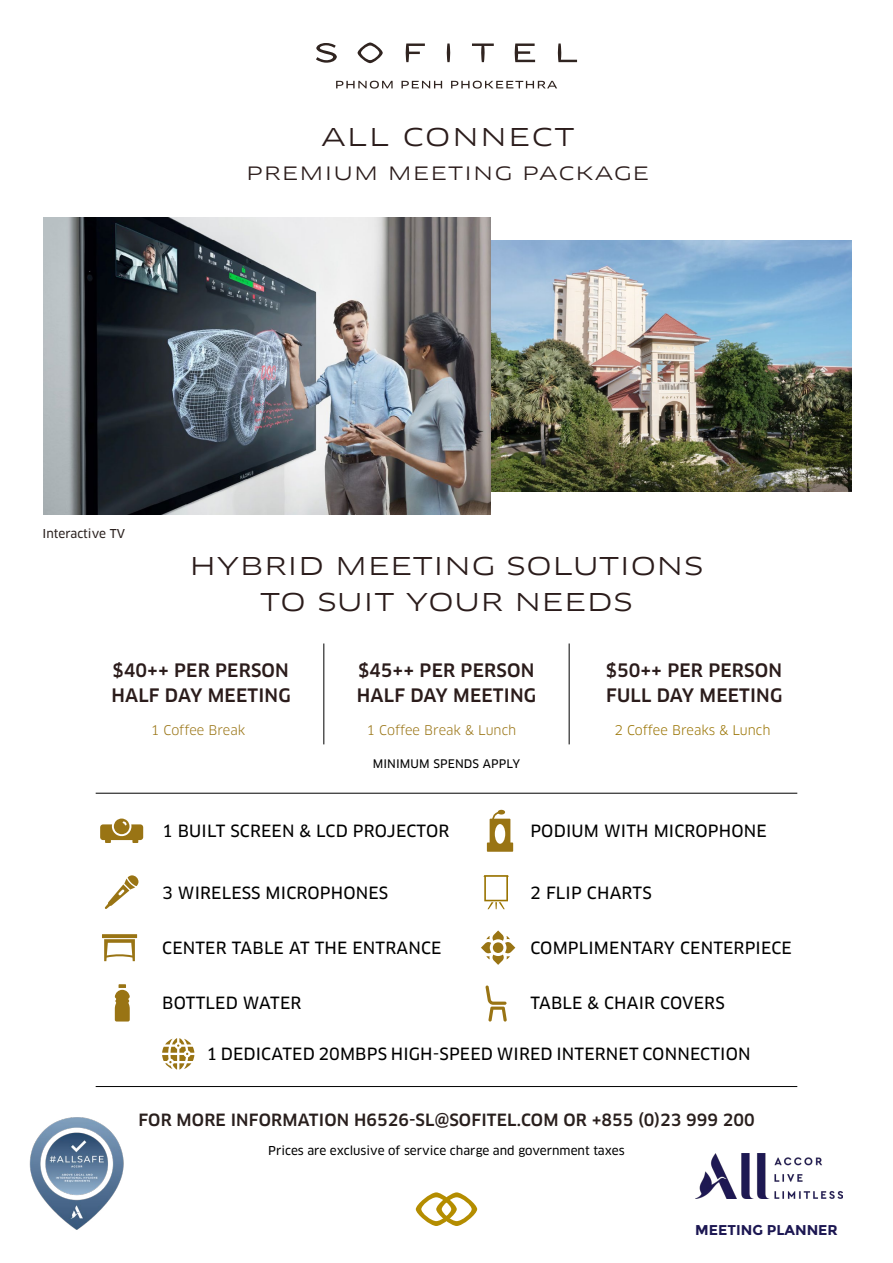
<style>
.page{position:relative;width:893px;height:1263px;background:#fff}
.page>*{position:absolute;margin:0;border:0;box-sizing:border-box;transform-origin:0 0}
.t1{font:24px/35.2px "Clan OT Extd";letter-spacing:.01em;color:#2b1c1b;text-align:center}
.t2{font:24px "Clan OT Extd";letter-spacing:.05em;color:#2b1c1b}
.t3{font:500 18.15px/24.9px "Clan OT";letter-spacing:.01em;color:#2b1c1b}
.t4{font:18px "Clan OT Extd";letter-spacing:.05em;color:#2b1c1b}
.t5{font:16.5px "Clan OT News";letter-spacing:.01em;color:#000}
.t6{font:500 16.5px "Clan OT";letter-spacing:.01em;color:#291f1d}
.t7{font:700 14.25px "Montserrat";color:#1c1752}
.t8{font:13.05px "Clan OT";color:#997414}
.t9{font:13.05px "Clan OT";color:#997300}
.t10{font:12px "Clan OT News";color:#000}
.t11{font:12px "Clan OT News";color:#291f1d}
.t12{font:11.55px "Clan OT News";letter-spacing:.01em;color:#000}
</style>
<div class="page">
<img style="left:490px;top:241px;width:362px;height:250px">
<img style="left:44px;top:217px;width:446px;height:298px">
<svg style="left:416px;top:1192px;width:61px;height:34px"></svg>
<svg style="left:558px;top:44px;width:19px;height:18px"></svg>
<svg style="left:515px;top:44px;width:20px;height:18px"></svg>
<svg style="left:472px;top:44px;width:22px;height:18px"></svg>
<svg style="left:447px;top:44px;width:3px;height:18px"></svg>
<svg style="left:406px;top:44px;width:19px;height:18px"></svg>
<svg style="left:358px;top:43px;width:25px;height:20px"></svg>
<svg style="left:316px;top:43px;width:21px;height:20px"></svg>
<svg style="left:336px;top:81px;width:57px;height:8px"></svg>
<svg style="left:401px;top:81px;width:41px;height:7px"></svg>
<svg style="left:451px;top:81px;width:106px;height:8px"></svg>
<hr style="left:96px;top:1086px;width:701px;height:1px;background:#000">
<hr style="left:96px;top:793px;width:701px;height:1px;background:#000">
<hr style="left:323px;top:643px;width:1px;height:101px;background:#000">
<hr style="left:569px;top:643px;width:1px;height:101px;background:#000">
<svg style="left:100px;top:818px;width:43px;height:25px"></svg>
<svg style="left:487px;top:810px;width:26px;height:42px"></svg>
<svg style="left:105px;top:875px;width:34px;height:34px"></svg>
<svg style="left:483px;top:875px;width:26px;height:34px"></svg>
<svg style="left:104px;top:939px;width:31px;height:22px"></svg>
<svg style="left:102px;top:934px;width:35px;height:4px"></svg>
<svg style="left:481px;top:930px;width:34px;height:35px"></svg>
<img style="left:29px;top:1117px;width:95px;height:113px">
<svg style="left:115px;top:984px;width:15px;height:37px"></svg>
<svg style="left:485px;top:985px;width:22px;height:37px"></svg>
<svg style="left:162px;top:1038px;width:32px;height:31px"></svg>
<img style="left:695px;top:1153px;width:147px;height:46px">
<h1 class="t2" style="left:321px;top:123px;width:255px">ALL CONNECT</h1>
<p class="t4" style="left:246px;top:163px;width:405px">PREMIUM MEETING PACKAGE</p>
<p class="t11" style="left:43px;top:527px;width:84px">Interactive TV</p>
<h1 class="t1" style="left:189px;top:549px;width:515px">HYBRID MEETING SOLUTIONS<br>TO SUIT YOUR NEEDS</h1>
<p class="t3" style="left:111px;top:658px;width:181px">$40++ PER PERSON<br>HALF DAY MEETING</p>
<p class="t3" style="left:357px;top:658px;width:181px">$45++ PER PERSON<br>HALF DAY MEETING</p>
<p class="t3" style="left:606px;top:658px;width:178px">$50++ PER PERSON<br>FULL DAY MEETING</p>
<p class="t8" style="left:151px;top:722px;width:96px">1 Coffee Break</p>
<p class="t8" style="left:367px;top:722px;width:151px">1 Coffee Break &amp; Lunch</p>
<p class="t9" style="left:614px;top:722px;width:158px">2 Coffee Breaks &amp; Lunch</p>
<p class="t12" style="left:373px;top:757px;width:149px">MINIMUM SPENDS APPLY</p>
<p class="t5" style="left:162px;top:821px;width:289px">1 BUILT SCREEN &amp; LCD PROJECTOR</p>
<p class="t5" style="left:530px;top:821px;width:238px">PODIUM WITH MICROPHONE</p>
<p class="t5" style="left:162px;top:883px;width:228px">3 WIRELESS MICROPHONES</p>
<p class="t5" style="left:530px;top:883px;width:123px">2 FLIP CHARTS</p>
<p class="t5" style="left:162px;top:938px;width:281px">CENTER TABLE AT THE ENTRANCE</p>
<p class="t5" style="left:162px;top:993px;width:141px">BOTTLED WATER</p>
<p class="t5" style="left:530px;top:938px;width:263px">COMPLIMENTARY CENTERPIECE</p>
<p class="t5" style="left:530px;top:993px;width:196px">TABLE &amp; CHAIR COVERS</p>
<p class="t5" style="left:206px;top:1044px;width:546px">1 DEDICATED 20MBPS HIGH-SPEED WIRED INTERNET CONNECTION</p>
<p class="t6" style="left:138px;top:1110px;width:618px">FOR MORE INFORMATION H6526-SL@SOFITEL.COM OR +855 (0)23 999 200</p>
<p class="t10" style="left:268px;top:1143px;width:358px">Prices are exclusive of service charge and government taxes</p>
<p class="t7" style="left:695px;top:1221px;width:144px">MEETING PLANNER</p>
</div>
